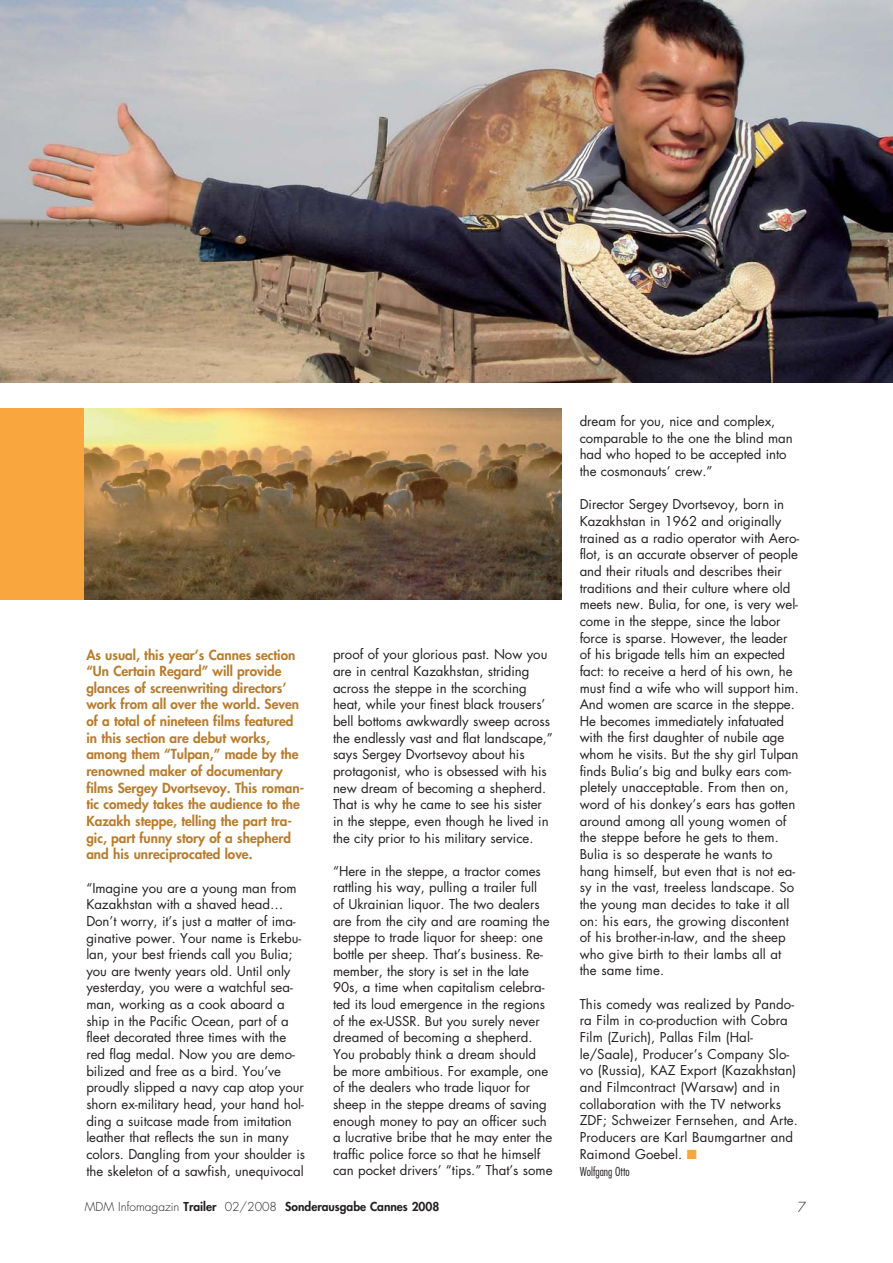
<style>
.page{position:relative;width:893px;height:1263px;background:#fff}
.page>*{position:absolute;margin:0;border:0;box-sizing:border-box;transform-origin:0 0}
.t1{font:800 13.5px/16.6px "Futura";color:#b97c2c}
.t2{font:300 13.5px "Futura";color:#231f20}
.t3{font:13.2px/16.6px "Futura LT";letter-spacing:-.005em;color:#231f20}
.t4{font:800 12px "Futura";color:#231f20}
.t5{font:300 condensed 12px "Futura";color:#231f20}
.s1{color:#faa63f}
.s2{font-weight:300}
</style>
<div class="page">
<img style="left:0;top:0;width:892px;height:383px">
<div style="left:0;top:408px;width:111px;height:192px;background:#faa63f"></div>
<img style="left:85px;top:408px;width:476px;height:192px">
<p class="t1" style="left:86px;top:647px;width:219px">As usual, this year’s Cannes section “Un Certain Regard” will provide glances of screenwriting directors’ work from all over the world. Seven of a total of nineteen films featured in this section are debut works, among them “Tulpan,” made by the renowned maker of documentary films Sergey Dvortsevoy. This roman&shy;tic comedy takes the audience to the Kazakh steppe, telling the part tra&shy;gic, part funny story of a shepherd and his unreciprocated love.</p>
<p class="t3" style="left:86px;top:881px;width:220px">“Imagine you are a young man from Kazakhstan with a shaved head… Don’t worry, it’s just a matter of ima&shy;ginative power. Your name is Erkebu&shy;lan, your best friends call you Bulia; you are twenty years old. Until only yesterday, you were a watchful sea&shy;man, working as a cook aboard a ship in the Pacific Ocean, part of a fleet decorated three times with the red flag medal. Now you are demo&shy;bilized and free as a bird. You’ve proudly slipped a navy cap atop your shorn ex-military head, your hand hol&shy;ding a suitcase made from imitation leather that reflects the sun in many colors. Dangling from your shoulder is the skeleton of a sawfish, unequivocal</p>
<p class="t3" style="left:333px;top:647px;width:221px">proof of your glorious past. Now you are in central Kazakhstan, striding across the steppe in the scorching heat, while your finest black trousers’ bell bottoms awkwardly sweep across the endlessly vast and flat landscape,” says Sergey Dvortsevoy about his protagonist, who is obsessed with his new dream of becoming a shepherd.<br>That is why he came to see his sister in the steppe, even though he lived in the city prior to his military service.</p>
<p class="t3" style="left:333px;top:864px;width:221px">“Here in the steppe, a tractor comes rattling his way, pulling a trailer full<br>of Ukrainian liquor. The two dealers are from the city and are roaming the steppe to trade liquor for sheep: one bottle per sheep. That’s business. Re&shy;member, the story is set in the late 90s, a time when capitalism celebra&shy;ted its loud emergence in the regions of the ex-USSR. But you surely never dreamed of becoming a shepherd.<br>You probably think a dream should be more ambitious. For example, one of the dealers who trade liquor for sheep in the steppe dreams of saving enough money to pay an officer such a lucrative bribe that he may enter the traffic police force so that he himself can pocket drivers’ “tips.” That’s some</p>
<p class="t3" style="left:580px;top:414px;width:215px">dream for you, nice and complex, comparable to the one the blind man had who hoped to be accepted into the cosmonauts’ crew.”</p>
<p class="t3" style="left:580px;top:497px;width:221px">Director Sergey Dvortsevoy, born in Kazakhstan in 1962 and originally trained as a radio operator with Aero&shy;flot, is an accurate observer of people and their rituals and describes their traditions and their culture where old meets new. Bulia, for one, is very wel&shy;come in the steppe, since the labor force is sparse. However, the leader of his brigade tells him an expected fact: to receive a herd of his own, he must find a wife who will support him.<br>And women are scarce in the steppe.<br>He becomes immediately infatuated with the first daughter of nubile age whom he visits. But the shy girl Tulpan finds Bulia’s big and bulky ears com&shy;pletely unacceptable. From then on, word of his donkey’s ears has gotten around among all young women of the steppe before he gets to them.<br>Bulia is so desperate he wants to hang himself, but even that is not ea&shy;sy in the vast, treeless landscape. So the young man decides to take it all on: his ears, the growing discontent of his brother-in-law, and the sheep who give birth to their lambs all at the same time.</p>
<p class="t3" style="left:580px;top:997px;width:220px">This comedy was realized by Pando&shy;ra Film in co-production with Cobra Film (Zurich), Pallas Film (Hal&shy;le/Saale), Producer’s Company Slo&shy;vo (Russia), KAZ Export (Kazakhstan) and Filmcontract (Warsaw) and in collaboration with the TV networks ZDF; Schweizer Fernsehen, and Arte.<br>Producers are Karl Baumgartner and Raimond Goebel. <span class="s1">■</span></p>
<p class="t5" style="left:580px;top:1166px;width:52px">Wolfgang Otto</p>
<p class="t4" style="left:85px;top:1201px;width:356px"><span class="s2">MDM Infomagazin</span> Trailer <span class="s2">02/2008</span> Sonderausgabe Cannes 2008</p>
<p class="t2" style="left:798px;top:1201px;width:10px">7</p>
</div>
